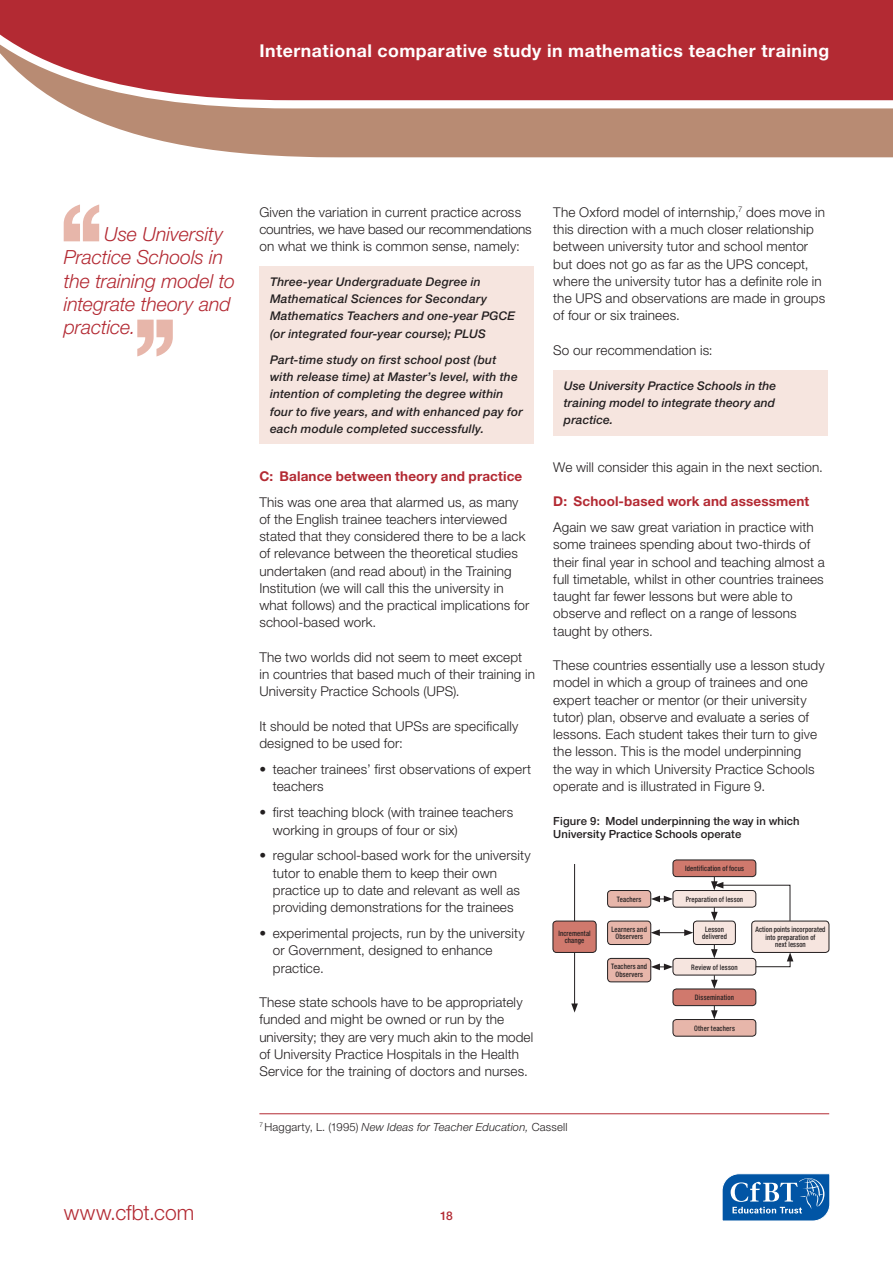
<style>
.page{position:relative;width:893px;height:1263px;background:#fff}
.page>*{position:absolute;margin:0;border:0;box-sizing:border-box;transform-origin:0 0}
.t1{font:500 130.5px "Helvetica Neue LT";color:#e7b6aa}
.t2{font:300 21px "Helvetica Neue LT";color:#b32a33}
.t3{font:italic 300 19.5px/23.2px "Helvetica Neue LT";letter-spacing:-.005em;color:#b32a33}
.t4{font:700 17.7px "Helvetica Neue LT";letter-spacing:.03em;color:#fff}
.t5{font:300 13.5px/17.2px "Helvetica Neue LT";letter-spacing:.01em;color:#231f20}
.t6{font:700 13.5px "Helvetica Neue LT";letter-spacing:.01em;color:#b32a33}
.t7{font:italic 500 12px/17.2px "Helvetica Neue LT";letter-spacing:.015em;color:#231f20}
.t8{font:500 12px "Helvetica Neue LT";color:#b32a33}
.t9{font:500 11.25px/13.5px "Helvetica Neue LT";letter-spacing:.01em;color:#231f20}
.t10{font:italic 300 11.25px "Helvetica Neue LT";letter-spacing:.015em;color:#231f20}
.t11{font:500 condensed 7.5px/7.5px "Helvetica Neue LT";letter-spacing:.025em;color:#231f20;text-align:center;scale:.9 1}
.s1{font-style:normal}
</style>
<div class="page">
<svg style="left:80px;top:113px;width:812px;height:44px;background:#be957f"></svg>
<svg style="left:0;top:0;width:892px;height:113px;background:#ba444a"></svg>
<svg style="left:722px;top:1173px;width:108px;height:48px;background:#3779b8"></svg>
<svg style="left:892px;top:0;width:1px;height:157px"></svg>
<div style="left:259px;top:266px;width:275px;height:178px;background:#f6e5df"></div>
<div style="left:553px;top:370px;width:275px;height:65px;background:#f6e5df"></div>
<hr style="left:574px;top:864px;width:1px;height:142px;background:#231f20">
<svg style="left:571px;top:1003px;width:7px;height:9px"></svg>
<div style="left:673px;top:860px;width:83px;height:17px;background:#d0796d;border-radius:4px"></div>
<div style="left:673px;top:860px;width:83px;height:17px;border:1px solid #231f20;border-radius:4px"></div>
<div style="left:673px;top:890px;width:83px;height:17px;background:#f6e5df;border-radius:4px"></div>
<div style="left:673px;top:890px;width:83px;height:17px;border:1px solid #231f20;border-radius:4px"></div>
<div style="left:693px;top:921px;width:42px;height:23px;background:#f6e5df;border-radius:4px"></div>
<div style="left:693px;top:921px;width:43px;height:24px;border:1px solid #231f20;border-radius:4px"></div>
<div style="left:673px;top:989px;width:83px;height:17px;background:#d0796d;border-radius:4px"></div>
<div style="left:673px;top:989px;width:83px;height:17px;border:1px solid #231f20;border-radius:4px"></div>
<div style="left:673px;top:1019px;width:83px;height:17px;background:#e7b6aa;border-radius:4px"></div>
<div style="left:673px;top:1019px;width:83px;height:17px;border:1px solid #231f20;border-radius:4px"></div>
<div style="left:608px;top:890px;width:43px;height:17px;background:#e7b6aa;border-radius:4px"></div>
<div style="left:607px;top:890px;width:44px;height:17px;border:1px solid #231f20;border-radius:4px"></div>
<div style="left:608px;top:921px;width:43px;height:23px;background:#e7b6aa;border-radius:4px"></div>
<div style="left:607px;top:921px;width:44px;height:24px;border:1px solid #231f20;border-radius:4px"></div>
<div style="left:608px;top:958px;width:43px;height:24px;background:#e7b6aa;border-radius:4px"></div>
<div style="left:607px;top:958px;width:44px;height:24px;border:1px solid #231f20;border-radius:4px"></div>
<div style="left:553px;top:921px;width:43px;height:31px;background:#d0796d;border-radius:4px"></div>
<div style="left:553px;top:921px;width:43px;height:32px;border:1px solid #231f20;border-radius:4px"></div>
<svg style="left:651px;top:896px;width:22px;height:6px"></svg>
<hr style="left:657px;top:932px;width:30px;height:1px;background:#231f20">
<svg style="left:651px;top:929px;width:9px;height:7px"></svg>
<svg style="left:684px;top:929px;width:9px;height:7px"></svg>
<svg style="left:651px;top:963px;width:22px;height:7px"></svg>
<svg style="left:711px;top:945px;width:7px;height:13px"></svg>
<svg style="left:711px;top:975px;width:7px;height:14px"></svg>
<svg style="left:711px;top:1006px;width:7px;height:13px"></svg>
<svg style="left:711px;top:877px;width:79px;height:44px"></svg>
<svg style="left:750px;top:953px;width:43px;height:14px"></svg>
<div style="left:752px;top:921px;width:77px;height:31px;background:#f6e5df;border-radius:4px"></div>
<div style="left:751px;top:921px;width:78px;height:32px;border:1px solid #231f20;border-radius:4px"></div>
<div style="left:673px;top:958px;width:83px;height:17px;background:#f6e5df;border-radius:4px"></div>
<div style="left:673px;top:958px;width:83px;height:17px;border:1px solid #231f20;border-radius:4px"></div>
<hr style="left:259px;top:1113px;width:570px;height:1px;background:#b32a33">
<h3 class="t4" style="left:260px;top:40px;width:571px">International comparative study in mathematics teacher training</h3>
<h1 class="t1" style="left:54px;top:173px;width:57px">‘‘</h1>
<h3 class="t3" style="left:64px;top:222px;width:173px;text-indent:40px">Use University<br>Practice Schools in the training model to integrate theory and practice.</h3>
<h1 class="t1" style="left:183px;top:387px;width:57px;rotate:-180deg">‘‘</h1>
<p class="t5" style="left:259px;top:203px;width:274px">Given the variation in current practice across countries, we have based our recommendations on what we think is common sense, namely:</p>
<p class="t7" style="left:270px;top:273px;width:247px">Three-year Undergraduate Degree in Mathematical Sciences for Secondary Mathematics Teachers and one-year PGCE (or integrated four-year course); PLUS</p>
<p class="t7" style="left:270px;top:351px;width:254px">Part-time study on first school post (but with release time) at Master’s level, with the intention of completing the degree within four to five years, and with enhanced pay for each module completed successfully.</p>
<p class="t6" style="left:259px;top:468px;width:264px">C: Balance between theory and practice</p>
<p class="t5" style="left:259px;top:493px;width:272px">This was one area that alarmed us, as many of the English trainee teachers interviewed stated that they considered there to be a lack of relevance between the theoretical studies undertaken (and read about) in the Training Institution (we will call this the university in what follows) and the practical implications for school-based work.</p>
<p class="t5" style="left:259px;top:648px;width:277px">The two worlds did not seem to meet except in countries that based much of their training in<br>University Practice Schools (UPS).</p>
<p class="t5" style="left:259px;top:717px;width:261px">It should be noted that UPSs are specifically designed to be used for:</p>
<p class="t5" style="left:273px;top:760px;width:260px;text-indent:-14px">• teacher trainees’ first observations of expert teachers</p>
<p class="t5" style="left:273px;top:803px;width:242px;text-indent:-14px">• first teaching block (with trainee teachers working in groups of four or six)</p>
<p class="t5" style="left:273px;top:847px;width:259px;text-indent:-14px">• regular school-based work for the university tutor to enable them to keep their own practice up to date and relevant as well as providing demonstrations for the trainees</p>
<p class="t5" style="left:273px;top:924px;width:253px;text-indent:-14px">• experimental projects, run by the university or Government, designed to enhance practice.</p>
<p class="t5" style="left:259px;top:993px;width:275px">These state schools have to be appropriately funded and might be owned or run by the university; they are very much akin to the model of University Practice Hospitals in the Health Service for the training of doctors and nurses.</p>
<p class="t5" style="left:553px;top:203px;width:273px">The Oxford model of internship,<sup>7</sup> does move in this direction with a much closer relationship between university tutor and school mentor but does not go as far as the UPS concept, where the university tutor has a definite role in the UPS and observations are made in groups of four or six trainees.</p>
<p class="t5" style="left:553px;top:341px;width:161px">So our recommendation is:</p>
<p class="t7" style="left:564px;top:377px;width:214px;text-align:justify">Use University Practice Schools in the training model to integrate theory and practice.</p>
<p class="t5" style="left:553px;top:458px;width:271px">We will consider this again in the next section.</p>
<p class="t6" style="left:553px;top:493px;width:257px">D: School-based work and assessment</p>
<p class="t5" style="left:553px;top:518px;width:273px">Again we saw great variation in practice with some trainees spending about two-thirds of their final year in school and teaching almost a full timetable, whilst in other countries trainees taught far fewer lessons but were able to observe and reflect on a range of lessons taught by others.</p>
<p class="t5" style="left:553px;top:656px;width:273px">These countries essentially use a lesson study model in which a group of trainees and one expert teacher or mentor (or their university tutor) plan, observe and evaluate a series of lessons. Each student takes their turn to give the lesson. This is the model underpinning<br>the way in which University Practice Schools operate and is illustrated in Figure 9.</p>
<p class="t9" style="left:553px;top:814px;width:248px">Figure 9: Model underpinning the way in which<br>University Practice Schools operate</p>
<p class="t11" style="left:558px;top:929px;width:37px">Incremental change</p>
<p class="t11" style="left:617px;top:895px;width:29px">Teachers</p>
<p class="t11" style="left:611px;top:925px;width:41px">Learners and<br>Observers</p>
<p class="t11" style="left:611px;top:963px;width:42px">Teachers and<br>Observers</p>
<p class="t11" style="left:685px;top:865px;width:67px">Identification of focus</p>
<p class="t11" style="left:686px;top:895px;width:65px">Preparation of lesson</p>
<p class="t11" style="left:702px;top:925px;width:29px">Lesson delivered</p>
<p class="t11" style="left:691px;top:963px;width:53px">Review of lesson</p>
<p class="t11" style="left:695px;top:994px;width:45px">Dissemination</p>
<p class="t11" style="left:694px;top:1024px;width:47px">Other teachers</p>
<p class="t11" style="left:755px;top:926px;width:79px">Action points incorporated into preparation of<br>next lesson</p>
<p class="t10" style="left:259px;top:1120px;width:310px"><sup>7</sup> <span class="s1">Haggarty, L. (1995)</span> New Ideas for Teacher Education, <span class="s1">Cassell</span></p>
<h2 class="t2" style="left:64px;top:1200px;width:132px">www.cfbt.com</h2>
<p class="t8" style="left:440px;top:1209px;width:14px">18</p>
</div>
